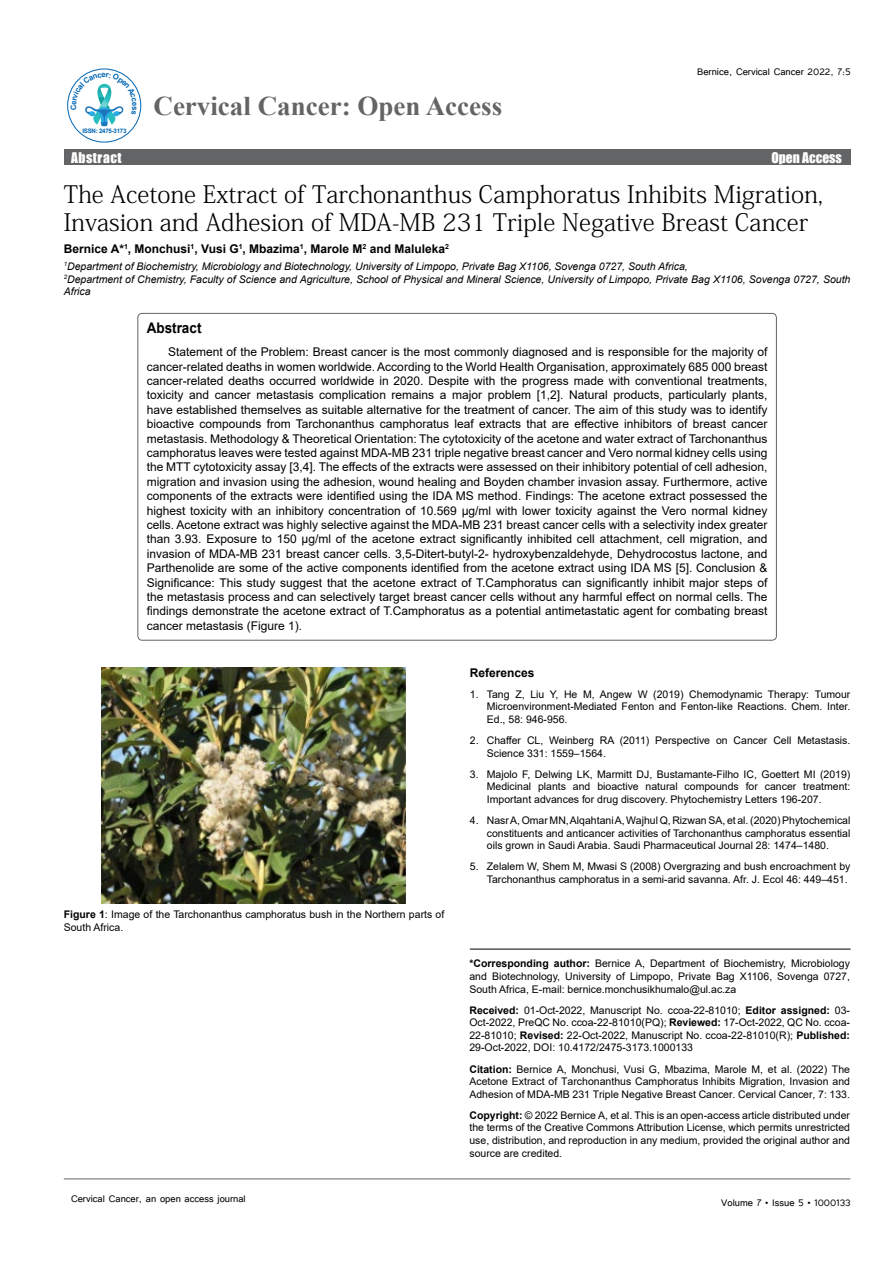
<style>
.page{position:relative;width:893px;height:1263px;background:#fff}
.page>*{position:absolute;margin:0;border:0;box-sizing:border-box;transform-origin:0 0}
.t1{font:700 27px "Times New Roman";color:#636466}
.t2{font:24px/28.8px "Adobe Fangsong Std";color:#000}
.t3{font:700 14.7px "Arial";color:#000;scale:.92 1}
.t4{font:13.5px "Impact";color:#fff}
.t5{font:13.5px "Impact";letter-spacing:.04em;color:#fff}
.t6{font:12px/14.4px "Arial";color:#000;text-align:justify}
.t7{font:12px "Tunga";color:#000}
.t8{font:700 12px "Arial";color:#000}
.t9{font:10.5px/12.6px "Arial";color:#000;text-align:justify}
.t10{font:italic 10.5px/12.6px "Arial";color:#000}
.t11{font:700 6.15px "Arial";letter-spacing:-.04em;color:#0066b3}
.s1{font-weight:700}
</style>
<div class="page">
<div style="left:67px;top:69px;width:74px;height:73px;border:1px solid #0066b3;border-radius:50%"></div>
<div style="left:64px;top:150px;width:786px;height:15px;background:#636466"></div>
<hr style="left:64px;top:1179px;width:786px;height:1px;background:#636466">
<hr style="left:470px;top:949px;width:380px;height:1px;background:#636466">
<img style="left:102px;top:668px;width:304px;height:235px">
<svg style="left:70px;top:73px;width:66px;height:53px"></svg>
<h1 class="t1" style="left:153px;top:86px;width:350px">Cervical Cancer: Open Access</h1>
<p class="t7" style="left:697px;top:64px;width:155px">Bernice, Cervical Cancer 2022, 7:5</p>
<p class="t11" style="left:82px;top:126px;width:46px">ISSN: 2475-3173</p>
<p class="t5" style="left:71px;top:147px;width:52px">Abstract</p>
<p class="t4" style="left:771px;top:147px;width:72px">Open Access</p>
<h2 class="t2" style="left:64px;top:180px;width:761px">The Acetone Extract of Tarchonanthus Camphoratus Inhibits Migration,<br>Invasion and Adhesion of MDA-MB 231 Triple Negative Breast Cancer</h2>
<p class="t8" style="left:64px;top:240px;width:387px">Bernice A*<sup>1</sup>, Monchusi<sup>1</sup>, Vusi G<sup>1</sup>, Mbazima<sup>1</sup>, Marole M<sup>2</sup> and Maluleka<sup>2</sup></p>
<p class="t10" style="left:64px;top:260px;width:788px"><sup>1</sup>Department of Biochemistry, Microbiology and Biotechnology, University of Limpopo, Private Bag X1106, Sovenga 0727, South Africa,<br><sup>2</sup>Department of Chemistry, Faculty of Science and Agriculture, School of Physical and Mineral Science, University of Limpopo, Private Bag X1106, Sovenga 0727, South<br>Africa</p>
<p class="t3" style="left:147px;top:317px;width:61px">Abstract</p>
<p class="t6" style="left:147px;top:345px;width:622px;text-indent:21px">Statement of the Problem: Breast cancer is the most commonly diagnosed and is responsible for the majority of cancer-related deaths in women worldwide. According to the World Health Organisation, approximately 685 000 breast cancer-related deaths occurred worldwide in 2020. Despite with the progress made with conventional treatments, toxicity and cancer metastasis complication remains a major problem [1,2]. Natural products, particularly plants, have established themselves as suitable alternative for the treatment of cancer. The aim of this study was to identify bioactive compounds from Tarchonanthus camphoratus leaf extracts that are effective inhibitors of breast cancer metastasis. Methodology &amp; Theoretical Orientation: The cytotoxicity of the acetone and water extract of Tarchonanthus camphoratus leaves were tested against MDA-MB 231 triple negative breast cancer and Vero normal kidney cells using the MTT cytotoxicity assay [3,4]. The effects of the extracts were assessed on their inhibitory potential of cell adhesion, migration and invasion using the adhesion, wound healing and Boyden chamber invasion assay. Furthermore, active components of the extracts were identified using the IDA MS method. Findings: The acetone extract possessed the highest toxicity with an inhibitory concentration of 10.569 μg/ml with lower toxicity against the Vero normal kidney cells. Acetone extract was highly selective against the MDA-MB 231 breast cancer cells with a selectivity index greater than 3.93. Exposure to 150 μg/ml of the acetone extract significantly inhibited cell attachment, cell migration, and invasion of MDA-MB 231 breast cancer cells. 3,5-Ditert-butyl-2- hydroxybenzaldehyde, Dehydrocostus lactone, and Parthenolide are some of the active components identified from the acetone extract using IDA MS [5]. Conclusion &amp; Significance: This study suggest that the acetone extract of T.Camphoratus can significantly inhibit major steps of the metastasis process and can selectively target breast cancer cells without any harmful effect on normal cells. The findings demonstrate the acetone extract of T.Camphoratus as a potential antimetastatic agent for combating breast cancer metastasis (Figure 1).</p>
<p class="t8" style="left:470px;top:664px;width:66px">References</p>
<p class="t9" style="left:487px;top:688px;width:365px;text-indent:-17px">1. Tang Z, Liu Y, He M, Angew W (2019) Chemodynamic Therapy: Tumour Microenvironment-Mediated Fenton and Fenton-like Reactions. Chem. Inter.<br>Ed., 58: 946-956.</p>
<p class="t9" style="left:487px;top:734px;width:365px;text-indent:-17px">2. Chaffer CL, Weinberg RA (2011) Perspective on Cancer Cell Metastasis.<br>Science 331: 1559–1564.</p>
<p class="t9" style="left:487px;top:768px;width:365px;text-indent:-17px">3. Majolo F, Delwing LK, Marmitt DJ, Bustamante-Filho IC, Goettert MI (2019)<br>Medicinal plants and bioactive natural compounds for cancer treatment:<br>Important advances for drug discovery. Phytochemistry Letters 196-207.</p>
<p class="t9" style="left:487px;top:814px;width:365px;text-indent:-17px">4. Nasr A, Omar MN, Alqahtani A, Wajhul Q, Rizwan SA, et al. (2020) Phytochemical constituents and anticancer activities of Tarchonanthus camphoratus essential oils grown in Saudi Arabia. Saudi Pharmaceutical Journal 28: 1474–1480.</p>
<p class="t9" style="left:470px;top:860px;width:382px;text-align:right">5. Zelalem W, Shem M, Mwasi S (2008) Overgrazing and bush encroachment by<br>Tarchonanthus camphoratus in a semi-arid savanna. Afr. J. Ecol 46: 449–451.</p>
<p class="t9" style="left:64px;top:907px;width:382px;line-height:13.5px"><span class="s1">Figure 1</span>: Image of the Tarchonanthus camphoratus bush in the Northern parts of<br>South Africa.</p>
<p class="t7" style="left:71px;top:1190px;width:176px">Cervical Cancer, an open access journal</p>
<p class="t9" style="left:469px;top:957px;width:382px"><span class="s1">*Corresponding author:</span> Bernice A, Department of Biochemistry, Microbiology and Biotechnology, University of Limpopo, Private Bag X1106, Sovenga 0727, South Africa, E-mail: bernice.monchusikhumalo@ul.ac.za</p>
<p class="t9" style="left:469px;top:1003px;width:382px"><span class="s1">Received:</span> 01-Oct-2022, Manuscript No. ccoa-22-81010; <span class="s1">Editor assigned:</span> 03- Oct-2022, PreQC No. ccoa-22-81010(PQ); <span class="s1">Reviewed:</span> 17-Oct-2022, QC No. ccoa-22-81010; <span class="s1">Revised:</span> 22-Oct-2022, Manuscript No. ccoa-22-81010(R); <span class="s1">Published:<br></span>29-Oct-2022, DOI: 10.4172/2475-3173.1000133</p>
<p class="t9" style="left:469px;top:1062px;width:382px"><span class="s1">Citation:</span> Bernice A, Monchusi, Vusi G, Mbazima, Marole M, et al. (2022) The Acetone Extract of Tarchonanthus Camphoratus Inhibits Migration, Invasion and Adhesion of MDA-MB 231 Triple Negative Breast Cancer. Cervical Cancer, 7: 133.</p>
<p class="t9" style="left:469px;top:1109px;width:382px"><span class="s1">Copyright:</span> © 2022 Bernice A, et al. This is an open-access article distributed under the terms of the Creative Commons Attribution License, which permits unrestricted use, distribution, and reproduction in any medium, provided the original author and source are credited.</p>
<p class="t7" style="left:721px;top:1195px;width:131px">Volume 7 • Issue 5 • 1000133</p>
</div>
